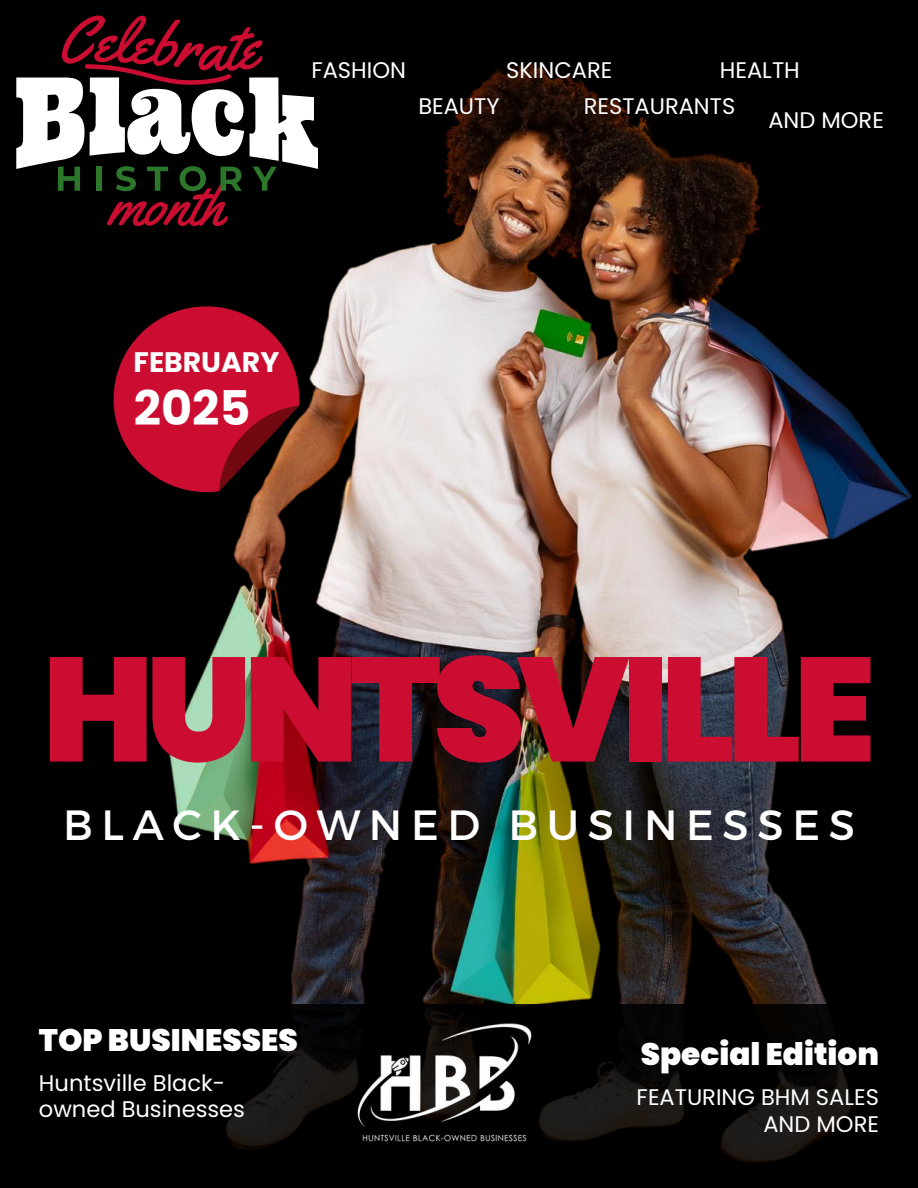
<style>
.page{position:relative;width:918px;height:1188px;background:#fff}
.page>*{position:absolute;margin:0;border:0;box-sizing:border-box;transform-origin:0 0}
.t1{font:900 147.6px "Poppins";letter-spacing:-.055em;color:#cc0d32}
.t2{font:700 47.7px "Poppins";color:#fff}
.t3{font:42.3px "Montserrat";letter-spacing:.205em;color:#fff}
.t4{font:900 31.05px "Poppins";color:#fff}
.t5{font:700 28.2px "Poppins";color:#fff}
.t6{font:22.5px/26.4px "Poppins";color:#fff}
</style>
<div class="page">
<img style="left:0;top:0;width:918px;height:1188px">
<svg style="left:1px;top:1004px;width:917px;height:166px;background:#050404"></svg>
<img style="left:339px;top:977px;width:211px;height:211px">
<svg style="left:16px;top:15px;width:302px;height:211px"></svg>
<svg style="left:114px;top:306px;width:185px;height:186px;background:#9a0d25"></svg>
<p class="t6" style="left:311px;top:57px;width:96px">FASHION</p>
<p class="t6" style="left:506px;top:57px;width:108px">SKINCARE</p>
<p class="t6" style="left:720px;top:57px;width:81px">HEALTH</p>
<p class="t6" style="left:418px;top:93px;width:83px">BEAUTY</p>
<p class="t6" style="left:584px;top:93px;width:153px">RESTAURANTS</p>
<p class="t6" style="left:768px;top:107px;width:117px">AND MORE</p>
<p class="t5" style="left:134px;top:342px;width:147px">FEBRUARY</p>
<h2 class="t2" style="left:134px;top:375px;width:118px">2025</h2>
<h1 class="t1" style="left:42px;top:607px;width:835px">HUNTSVILLE</h1>
<h3 class="t3" style="left:63px;top:797px;width:793px">BLACK-OWNED BUSINESSES</h3>
<h3 class="t4" style="left:39px;top:1019px;width:260px">TOP BUSINESSES</h3>
<h3 class="t4" style="left:641px;top:1032px;width:240px">Special Edition</h3>
<p class="t6" style="left:637px;top:1084px;width:244px;text-align:right">FEATURING BHM SALES<br>AND MORE</p>
<p class="t6" style="left:39px;top:1070px;width:208px">Huntsville Black&shy;owned Businesses</p>
</div>
